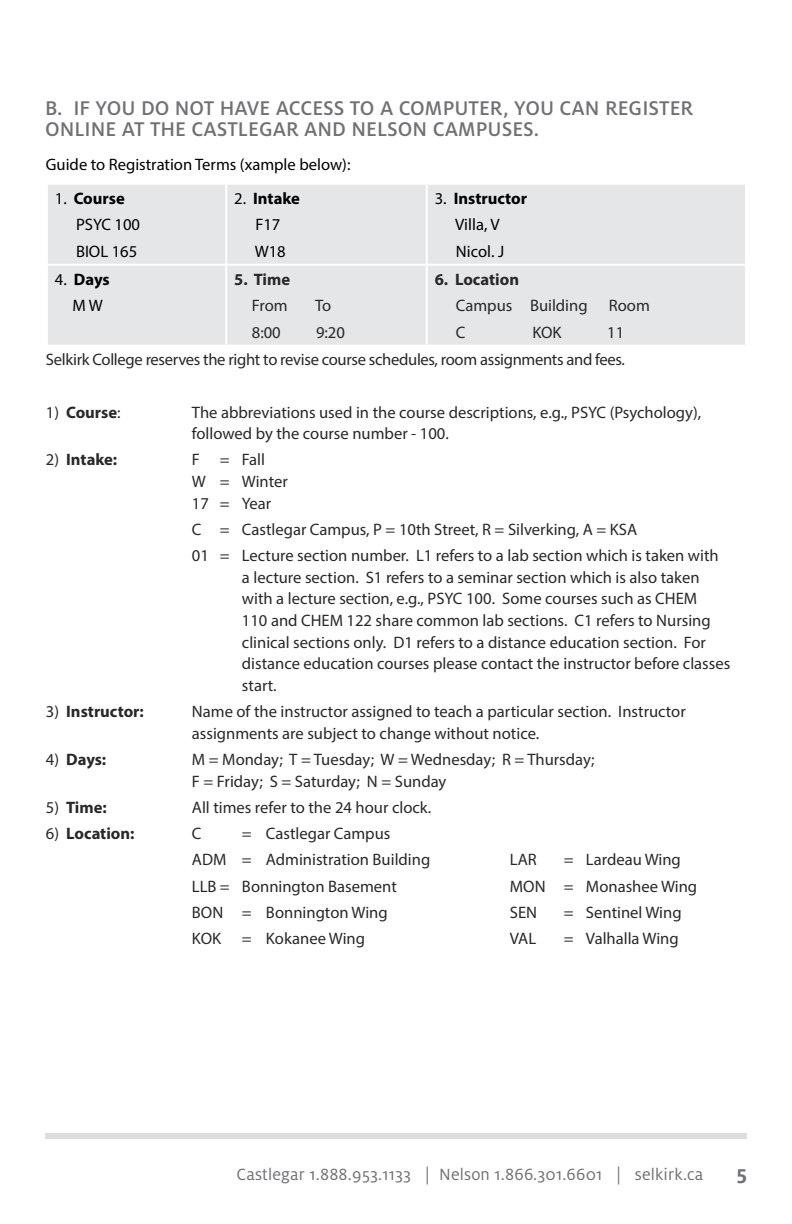
<style>
.page{position:relative;width:792px;height:1224px;background:#fff}
.page>*{position:absolute;margin:0;border:0;box-sizing:border-box;transform-origin:0 0}
.t1{font:500 22px/21.6px "Milo OT";color:#717073}
.t2{font:700 22px "Milo OT";color:#717073}
.t3{font:18px "Milo OT";letter-spacing:.01em;color:#717073}
.t4{font:16.6px/21.6px "Myriad Pro";color:#292829}
.t5{font:16.6px/26.2px "Myriad Pro";color:#000}
.t6{font:16.6px/27.2px "Myriad Pro";letter-spacing:-.02em;color:#292829;text-align:right}
.t7{font:700 16.6px "Myriad Pro";color:#292829}
.s1{font-weight:700}
.s2{font-weight:400}
</style>
<div class="page">
<div style="left:45px;top:1133px;width:702px;height:6px;background:#dcddde"></div>
<div style="left:48px;top:185px;width:697px;height:160px;background:#e4e6e7"></div>
<hr style="left:225px;top:185px;width:2px;height:79px;background:#fff">
<hr style="left:426px;top:185px;width:2px;height:79px;background:#fff">
<hr style="left:46px;top:264px;width:180px;height:2px;background:#fff">
<hr style="left:226px;top:264px;width:201px;height:2px;background:#fff">
<hr style="left:225px;top:266px;width:2px;height:79px;background:#fff">
<hr style="left:427px;top:264px;width:320px;height:2px;background:#fff">
<hr style="left:426px;top:266px;width:2px;height:79px;background:#fff">
<h1 class="t1" style="left:45px;top:97px;width:650px">B. IF YOU DO NOT HAVE ACCESS TO A COMPUTER, YOU CAN REGISTER<br>ONLINE AT THE CASTLEGAR AND NELSON CAMPUSES.</h1>
<p class="t5" style="left:46px;top:151px;width:306px">Guide to Registration Terms (xample below):</p>
<p class="t5" style="left:76px;top:185px;width:66px;text-indent:-21px">1. <span class="s1">Course<br></span>PSYC 100<br>BIOL 165</p>
<p class="t5" style="left:234px;top:185px;width:67px;text-align:center">2. <span class="s1">Intake<br></span>F17<br>W18</p>
<p class="t5" style="left:435px;top:185px;width:94px;text-align:center">3. <span class="s1">Instructor<br></span>Villa, V<br>Nicol. J</p>
<p class="t5" style="left:72px;top:266px;width:39px;text-indent:-18px">4. <span class="s1">Days<br></span>M W</p>
<p class="t7" style="left:234px;top:269px;width:57px">5. Time</p>
<p class="t7" style="left:435px;top:269px;width:86px">6. Location</p>
<p class="t4" style="left:456px;top:295px;width:133px">Campus Building</p>
<p class="t4" style="left:609px;top:295px;width:43px">Room</p>
<p class="t4" style="left:456px;top:321px;width:11px">C</p>
<p class="t4" style="left:532px;top:321px;width:31px">KOK</p>
<p class="t4" style="left:252px;top:295px;width:37px">From</p>
<p class="t4" style="left:315px;top:295px;width:18px">To</p>
<p class="t4" style="left:252px;top:321px;width:30px">8:00</p>
<p class="t4" style="left:316px;top:321px;width:30px">9:20</p>
<p class="t6" style="left:46px;top:318px;width:581px">11<br>Selkirk College reserves the right to revise course schedules, room assignments and fees.</p>
<p class="t7" style="left:46px;top:401px;width:76px"><span class="s2">1)</span> Course<span class="s2">:</span></p>
<p class="t4" style="left:192px;top:401px;width:511px">The abbreviations used in the course descriptions, e.g., PSYC (Psychology), followed by the course number - 100.</p>
<p class="t7" style="left:46px;top:449px;width:73px"><span class="s2">2)</span> Intake:</p>
<p class="t4" style="left:192px;top:449px;width:97px">F = Fall<br>W = Winter<br>17 = Year</p>
<p class="t4" style="left:192px;top:516px;width:528px;line-height:26.2px">C = Castlegar Campus, P = 10th Street, R = Silverking, A = KSA<br>01 = Lecture section number. L1 refers to a lab section which is taken with</p>
<p class="t4" style="left:242px;top:566px;width:490px">a lecture section. S1 refers to a seminar section which is also taken with a lecture section, e.g., PSYC 100. Some courses such as CHEM<br>110 and CHEM 122 share common lab sections. C1 refers to Nursing clinical sections only. D1 refers to a distance education section. For distance education courses please contact the instructor before classes start.</p>
<p class="t7" style="left:46px;top:701px;width:99px"><span class="s2">3)</span> Instructor:</p>
<p class="t4" style="left:192px;top:700px;width:495px">Name of the instructor assigned to teach a particular section. Instructor assignments are subject to change without notice.</p>
<p class="t7" style="left:46px;top:748px;width:62px"><span class="s2">4)</span> Days:</p>
<p class="t4" style="left:192px;top:748px;width:404px">M = Monday; T = Tuesday; W = Wednesday; R = Thursday;<br>F = Friday; S = Saturday; N = Sunday</p>
<p class="t7" style="left:46px;top:796px;width:62px"><span class="s2">5)</span> Time:</p>
<p class="t4" style="left:192px;top:796px;width:241px">All times refer to the 24 hour clock.</p>
<p class="t7" style="left:46px;top:823px;width:90px"><span class="s2">6)</span> Location:</p>
<p class="t4" style="left:192px;top:822px;width:11px">C</p>
<p class="t4" style="left:192px;top:820px;width:240px;line-height:26.2px;text-indent:50px">= Castlegar Campus<br>ADM = Administration Building</p>
<p class="t4" style="left:510px;top:849px;width:28px">LAR</p>
<p class="t4" style="left:564px;top:849px;width:118px">= Lardeau Wing</p>
<p class="t4" style="left:192px;top:875px;width:206px">LLB = Bonnington Basement</p>
<p class="t4" style="left:510px;top:875px;width:189px">MON = Monashee Wing</p>
<p class="t4" style="left:192px;top:901px;width:197px">BON = Bonnington Wing</p>
<p class="t4" style="left:510px;top:901px;width:29px">SEN</p>
<p class="t4" style="left:564px;top:901px;width:119px">= Sentinel Wing</p>
<p class="t4" style="left:192px;top:928px;width:31px">KOK</p>
<p class="t4" style="left:242px;top:928px;width:125px">= Kokanee Wing</p>
<p class="t4" style="left:510px;top:928px;width:28px">VAL</p>
<p class="t4" style="left:564px;top:928px;width:116px">= Valhalla Wing</p>
<p class="t3" style="left:237px;top:1164px;width:468px">Castlegar 1.888.953.1133 | Nelson 1.866.301.6601 | selkirk.ca</p>
<h1 class="t2" style="left:737px;top:1160px;width:12px">5</h1>
</div>
